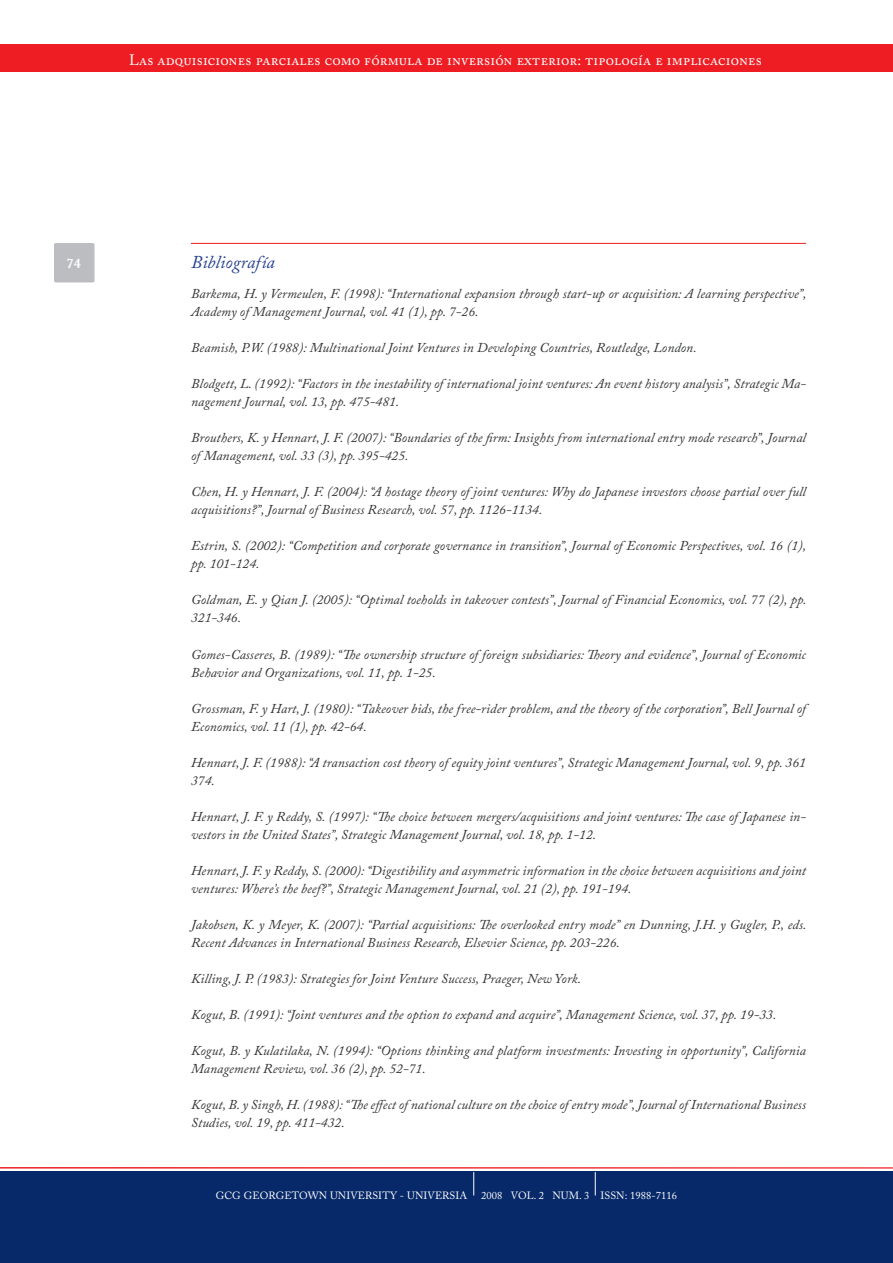
<style>
.page{position:relative;width:893px;height:1263px;background:#fff}
.page>*{position:absolute;margin:0;border:0;box-sizing:border-box;transform-origin:0 0}
.body{font:italic 18px "Adobe Caslon Pro";letter-spacing:.005em;color:#253f8e}
.t1{font:15px "Adobe Caslon Pro";letter-spacing:.01em;color:#fff}
.t2{font:300 15px "Caslon";color:#fff}
.body-2{font:italic 13.5px/18px "Adobe Caslon Pro";letter-spacing:.005em;color:#313232}
.t3{font:10.5px "Adobe Caslon Pro";letter-spacing:.01em;color:#fff}
</style>
<div class="page">
<div style="left:0;top:1172px;width:893px;height:91px;background:#082969"></div>
<hr style="left:0;top:1167px;width:893px;height:1px;background:#ee1d23">
<hr style="left:191px;top:243px;width:615px;height:1px;background:#ee1d23">
<div style="left:0;top:44px;width:893px;height:27px;background:#ee1d23"></div>
<div style="left:54px;top:243px;width:40px;height:39px;background:#bcbdc0;border-radius:2px"></div>
<svg style="left:473px;top:1172px;width:1px;height:23px"></svg>
<svg style="left:595px;top:1172px;width:1px;height:23px"></svg>
<p class="t1" style="left:129px;top:51px;width:634px">Las adquisiciones parciales como fórmula de inversión exterior: tipología e implicaciones</p>
<p class="t2" style="left:67px;top:258px;width:16px">74</p>
<p class="body" style="left:191px;top:251px;width:85px">Bibliografía</p>
<p class="body-2" style="left:191px;top:285px;width:617px">Barkema, H. y Vermeulen, F. (1998): “International expansion through start-up or acquisition: A learning perspective”,<br>Academy of Management Journal, vol. 41 (1), pp. 7-26.</p>
<p class="body-2" style="left:191px;top:339px;width:507px">Beamish, P.W. (1988): Multinational Joint Ventures in Developing Countries, Routledge, London.</p>
<p class="body-2" style="left:191px;top:375px;width:616px">Blodgett, L. (1992): “Factors in the inestability of international joint ventures: An event history analysis”, Strategic Ma&shy;nagement Journal, vol. 13, pp. 475-481.</p>
<p class="body-2" style="left:191px;top:429px;width:616px">Brouthers, K. y Hennart, J. F. (2007): “Boundaries of the firm: Insights from international entry mode research”, Journal of Management, vol. 33 (3), pp. 395-425.</p>
<p class="body-2" style="left:191px;top:483px;width:616px">Chen, H. y Hennart, J. F. (2004): “A hostage theory of joint ventures: Why do Japanese investors choose partial over full acquisitions?”, Journal of Business Research, vol. 57, pp. 1126-1134.</p>
<p class="body-2" style="left:191px;top:537px;width:617px">Estrin, S. (2002): “Competition and corporate governance in transition”, Journal of Economic Perspectives, vol. 16 (1), pp. 101-124.</p>
<p class="body-2" style="left:191px;top:591px;width:617px">Goldman, E. y Qian J. (2005): “Optimal toeholds in takeover contests”, Journal of Financial Economics, vol. 77 (2), pp.<br>321-346.</p>
<p class="body-2" style="left:191px;top:645px;width:616px">Gomes-Casseres, B. (1989): “The ownership structure of foreign subsidiaries: Theory and evidence”, Journal of Economic<br>Behavior and Organizations, vol. 11, pp. 1-25.</p>
<p class="body-2" style="left:191px;top:699px;width:616px">Grossman, F. y Hart, J. (1980): “Takeover bids, the free-rider problem, and the theory of the corporation”, Bell Journal of<br>Economics, vol. 11 (1), pp. 42-64.</p>
<p class="body-2" style="left:191px;top:753px;width:616px">Hennart, J. F. (1988): “A transaction cost theory of equity joint ventures”, Strategic Management Journal, vol. 9, pp. 361<br>374.</p>
<p class="body-2" style="left:191px;top:807px;width:616px">Hennart, J. F. y Reddy, S. (1997): “The choice between mergers/acquisitions and joint ventures: The case of Japanese in&shy;vestors in the United States”, Strategic Management Journal, vol. 18, pp. 1-12.</p>
<p class="body-2" style="left:191px;top:861px;width:616px">Hennart, J. F. y Reddy, S. (2000): “Digestibility and asymmetric information in the choice between acquisitions and joint ventures: Where’s the beef?”, Strategic Management Journal, vol. 21 (2), pp. 191-194.</p>
<p class="body-2" style="left:191px;top:915px;width:617px">Jakobsen, K. y Meyer, K. (2007): “Partial acquisitions: The overlooked entry mode” en Dunning, J.H. y Gugler, P., eds.<br>Recent Advances in International Business Research, Elsevier Science, pp. 203-226.</p>
<p class="body-2" style="left:191px;top:969px;width:392px">Killing, J. P. (1983): Strategies for Joint Venture Success, Praeger, New York.</p>
<p class="body-2" style="left:191px;top:1005px;width:587px">Kogut, B. (1991): “Joint ventures and the option to expand and acquire”, Management Science, vol. 37, pp. 19-33.</p>
<p class="body-2" style="left:191px;top:1041px;width:616px">Kogut, B. y Kulatilaka, N. (1994): “Options thinking and platform investments: Investing in opportunity”, California<br>Management Review, vol. 36 (2), pp. 52-71.</p>
<p class="body-2" style="left:191px;top:1095px;width:616px">Kogut, B. y Singh, H. (1988): “The effect of national culture on the choice of entry mode”, Journal of International Business<br>Studies, vol. 19, pp. 411-432.</p>
<p class="t3" style="left:216px;top:1189px;width:253px">GCG GEORGETOWN UNIVERSITY - UNIVERSIA</p>
<p class="t3" style="left:481px;top:1189px;width:197px">2008 VOL. 2 NUM. 3 ISSN: 1988-7116</p>
</div>
